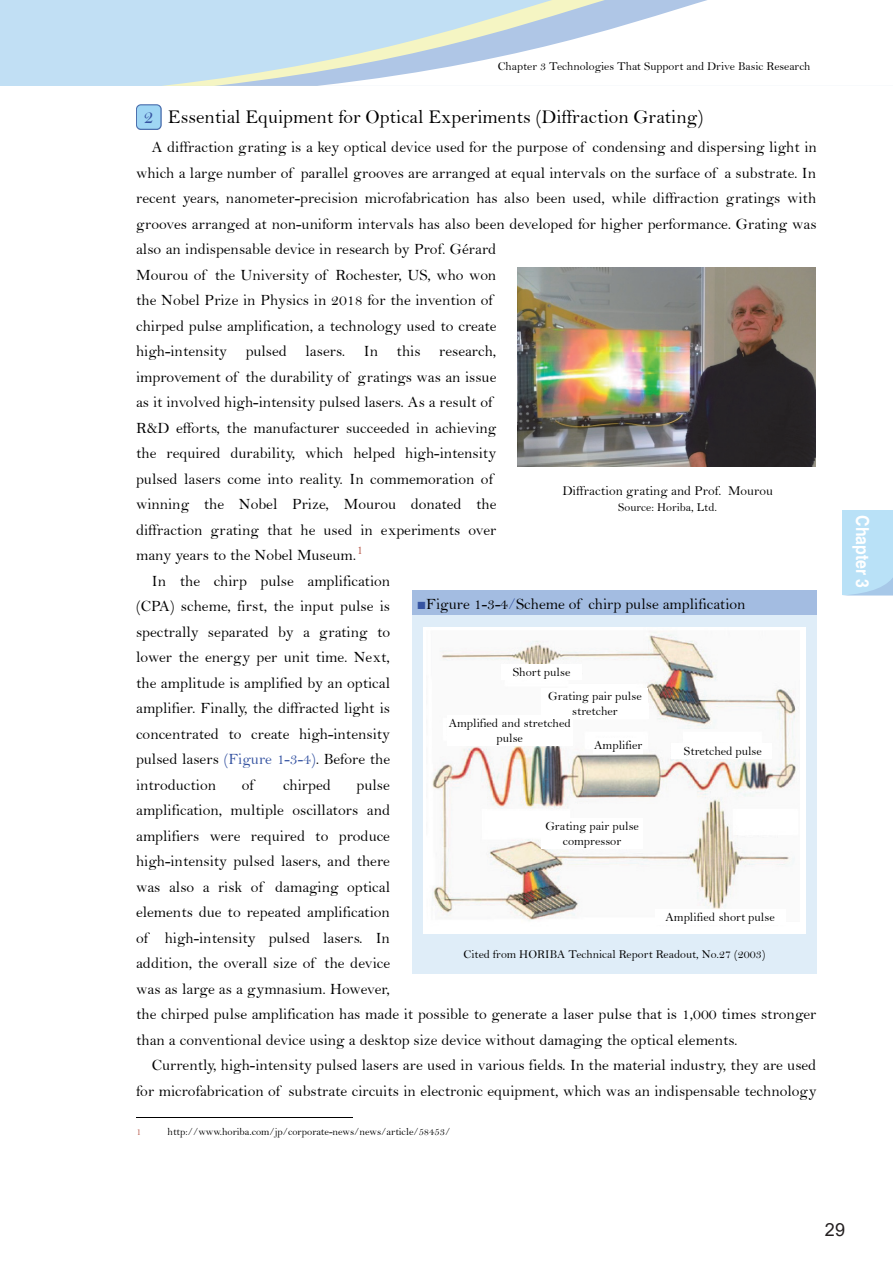
<style>
.page{position:relative;width:893px;height:1263px;background:#fff}
.page>*{position:absolute;margin:0;border:0;box-sizing:border-box;transform-origin:0 0}
.t1{font:28.5px "Bell";color:#000}
.t2{font:19.5px "Bell";color:#000}
.t3{font:700 18px "Helvetica";color:#fff;scale:.88 1}
.t4{font:18px "Arial";color:#231f20}
.t5{font:15.75px "Bell";color:#000}
.t6{font:13.5px "Bell";color:#000}
.t7{font:12.45px/15px "Bell";color:#000;text-align:center}
.t8{font:12px "Bell";color:#000}
.t9{font:11.25px/13.4px "Bell";color:#000;text-align:center}
.t10{font:10.5px "Bell";letter-spacing:-.005em;color:#000}
.t11{font:10.5px "Bell";color:#b95e50}
.s1{color:#3553a1}
.s2{font-family:"Times New Roman";color:#3553a1}
</style>
<div class="page">
<div style="left:842px;top:510px;width:51px;height:85px;background:#b9e1f7"></div>
<div style="left:0;top:0;width:893px;height:86px;background:#c1dff4"></div>
<svg style="left:214px;top:62px;width:103px;height:24px"></svg>
<svg style="left:317px;top:0;width:576px;height:86px;fill:#fff"></svg>
<svg style="left:136px;top:104px;width:26px;height:26px"></svg>
<hr style="left:136px;top:1117px;width:216px;height:1px;background:#000">
<div style="left:412px;top:590px;width:404px;height:25px;background:#a3bce1"></div>
<div style="left:412px;top:615px;width:404px;height:13px;background:#dfedf8"></div>
<div style="left:412px;top:628px;width:404px;height:304px;background:#dfedf8"></div>
<div style="left:412px;top:932px;width:404px;height:13px;background:#dfedf8"></div>
<div style="left:412px;top:945px;width:404px;height:16px;background:#dfedf8"></div>
<div style="left:412px;top:961px;width:404px;height:13px;background:#dfedf8"></div>
<img style="left:517px;top:267px;width:298px;height:199px">
<div style="left:423px;top:627px;width:383px;height:306px;background:#fff"></div>
<img style="left:432px;top:631px;width:367px;height:290px">
<div style="left:501px;top:665px;width:81px;height:15px;background:#fff"></div>
<div style="left:447px;top:716px;width:125px;height:30px;background:#fff"></div>
<div style="left:594px;top:738px;width:49px;height:15px;background:#fff"></div>
<div style="left:671px;top:744px;width:101px;height:15px;background:#fff"></div>
<div style="left:542px;top:819px;width:101px;height:30px;background:#fff"></div>
<div style="left:655px;top:909px;width:130px;height:16px;background:#fff"></div>
<div style="left:542px;top:688px;width:106px;height:31px;background:#fff"></div>
<p class="t8" style="left:498px;top:59px;width:314px">Chapter 3 Technologies That Support and Drive Basic Research</p>
<p class="t2" style="left:144px;top:106px;width:561px"><span class="s1">2</span> Essential Equipment for Optical Experiments (Diffraction Grating)</p>
<p class="t5" style="left:152px;top:138px;width:667px">A diffraction grating is a key optical device used for the purpose of condensing and dispersing light in</p>
<p class="t5" style="left:136px;top:163px;width:682px">which a large number of parallel grooves are arranged at equal intervals on the surface of a substrate. In</p>
<p class="t5" style="left:136px;top:189px;width:682px">recent years, nanometer-precision microfabrication has also been used, while diffraction gratings with</p>
<p class="t5" style="left:136px;top:214px;width:682px">grooves arranged at non-uniform intervals has also been developed for higher performance. Grating was</p>
<p class="t5" style="left:136px;top:240px;width:362px">also an indispensable device in research by Prof. Gérard</p>
<p class="t5" style="left:136px;top:265px;width:362px">Mourou of the University of Rochester, US, who won</p>
<p class="t5" style="left:136px;top:291px;width:358px">the Nobel Prize in Physics in 2018 for the invention of</p>
<p class="t5" style="left:136px;top:316px;width:362px">chirped pulse amplification, a technology used to create</p>
<p class="t5" style="left:136px;top:342px;width:362px">high-intensity pulsed lasers. In this research,</p>
<p class="t5" style="left:136px;top:367px;width:362px">improvement of the durability of gratings was an issue</p>
<p class="t5" style="left:136px;top:393px;width:358px">as it involved high-intensity pulsed lasers. As a result of</p>
<p class="t5" style="left:136px;top:418px;width:362px">R&amp;D efforts, the manufacturer succeeded in achieving</p>
<p class="t5" style="left:136px;top:444px;width:362px">the required durability, which helped high-intensity</p>
<p class="t5" style="left:136px;top:469px;width:358px">pulsed lasers come into reality. In commemoration of</p>
<p class="t5" style="left:136px;top:495px;width:362px">winning the Nobel Prize, Mourou donated the</p>
<p class="t5" style="left:136px;top:520px;width:362px">diffraction grating that he used in experiments over</p>
<p class="t5" style="left:136px;top:546px;width:228px">many years to the Nobel Museum.<sup>1</sup></p>
<p class="t5" style="left:152px;top:571px;width:240px">In the chirp pulse amplification</p>
<p class="t5" style="left:136px;top:597px;width:255px">(CPA) scheme, first, the input pulse is</p>
<p class="t5" style="left:136px;top:622px;width:256px">spectrally separated by a grating to</p>
<p class="t5" style="left:136px;top:648px;width:255px">lower the energy per unit time. Next,</p>
<p class="t5" style="left:136px;top:673px;width:256px">the amplitude is amplified by an optical</p>
<p class="t5" style="left:136px;top:699px;width:255px">amplifier. Finally, the diffracted light is</p>
<p class="t5" style="left:136px;top:724px;width:255px">concentrated to create high-intensity</p>
<p class="t5" style="left:136px;top:750px;width:255px">pulsed lasers <span class="s1">(Figure 1-3-4)</span>. Before the</p>
<p class="t5" style="left:136px;top:775px;width:82px">introduction</p>
<p class="t5" style="left:242px;top:775px;width:14px">of</p>
<p class="t5" style="left:283px;top:775px;width:49px">chirped</p>
<p class="t5" style="left:357px;top:775px;width:35px">pulse</p>
<p class="t5" style="left:136px;top:801px;width:256px">amplification, multiple oscillators and</p>
<p class="t5" style="left:136px;top:826px;width:255px">amplifiers were required to produce</p>
<p class="t5" style="left:136px;top:852px;width:255px">high-intensity pulsed lasers, and there</p>
<p class="t5" style="left:136px;top:877px;width:256px">was also a risk of damaging optical</p>
<p class="t5" style="left:136px;top:903px;width:255px">elements due to repeated amplification</p>
<p class="t5" style="left:136px;top:928px;width:255px">of high-intensity pulsed lasers. In</p>
<p class="t5" style="left:136px;top:954px;width:256px">addition, the overall size of the device</p>
<p class="t5" style="left:136px;top:979px;width:255px">was as large as a gymnasium. However,</p>
<p class="t5" style="left:136px;top:1005px;width:682px">the chirped pulse amplification has made it possible to generate a laser pulse that is 1,000 times stronger</p>
<p class="t5" style="left:136px;top:1030px;width:603px">than a conventional device using a desktop size device without damaging the optical elements.</p>
<p class="t5" style="left:152px;top:1056px;width:666px">Currently, high-intensity pulsed lasers are used in various fields. In the material industry, they are used</p>
<p class="t5" style="left:136px;top:1081px;width:682px">for microfabrication of substrate circuits in electronic equipment, which was an indispensable technology</p>
<p class="t11" style="left:136px;top:1126px;width:7px">1</p>
<p class="t10" style="left:168px;top:1126px;width:284px">http://www.horiba.com/jp/corporate-news/news/article/58453/</p>
<p class="t6" style="left:562px;top:482px;width:212px">Diffraction grating and Prof. Mourou</p>
<p class="t8" style="left:618px;top:500px;width:100px">Source: Horiba, Ltd.</p>
<p class="t3" style="left:873px;top:515px;width:85px;rotate:90deg">Chapter 3</p>
<p class="t5" style="left:417px;top:594px;width:330px"><span class="s2">■</span>Figure 1-3-4<span class="s1">/</span>Scheme of chirp pulse amplification</p>
<p class="t7" style="left:513px;top:665px;width:59px">Short pulse</p>
<p class="t7" style="left:449px;top:715px;width:124px">Amplified and stretched pulse</p>
<p class="t7" style="left:548px;top:688px;width:95px">Grating pair pulse stretcher</p>
<p class="t9" style="left:519px;top:694px;width:111px">Amplified and stretched pulse</p>
<p class="t7" style="left:594px;top:738px;width:50px">Amplifier</p>
<p class="t7" style="left:684px;top:744px;width:80px">Stretched pulse</p>
<p class="t7" style="left:545px;top:819px;width:95px">Grating pair pulse compressor</p>
<p class="t7" style="left:665px;top:909px;width:111px">Amplified short pulse</p>
<p class="t8" style="left:464px;top:947px;width:303px">Cited from HORIBA Technical Report Readout, No.27 (2003)</p>
<p class="t1" style="left:385px;top:1001px;width:496px">HORIBA Technical Report Readout,No.27</p>
<p class="t4" style="left:825px;top:1217px;width:22px">29</p>
</div>
